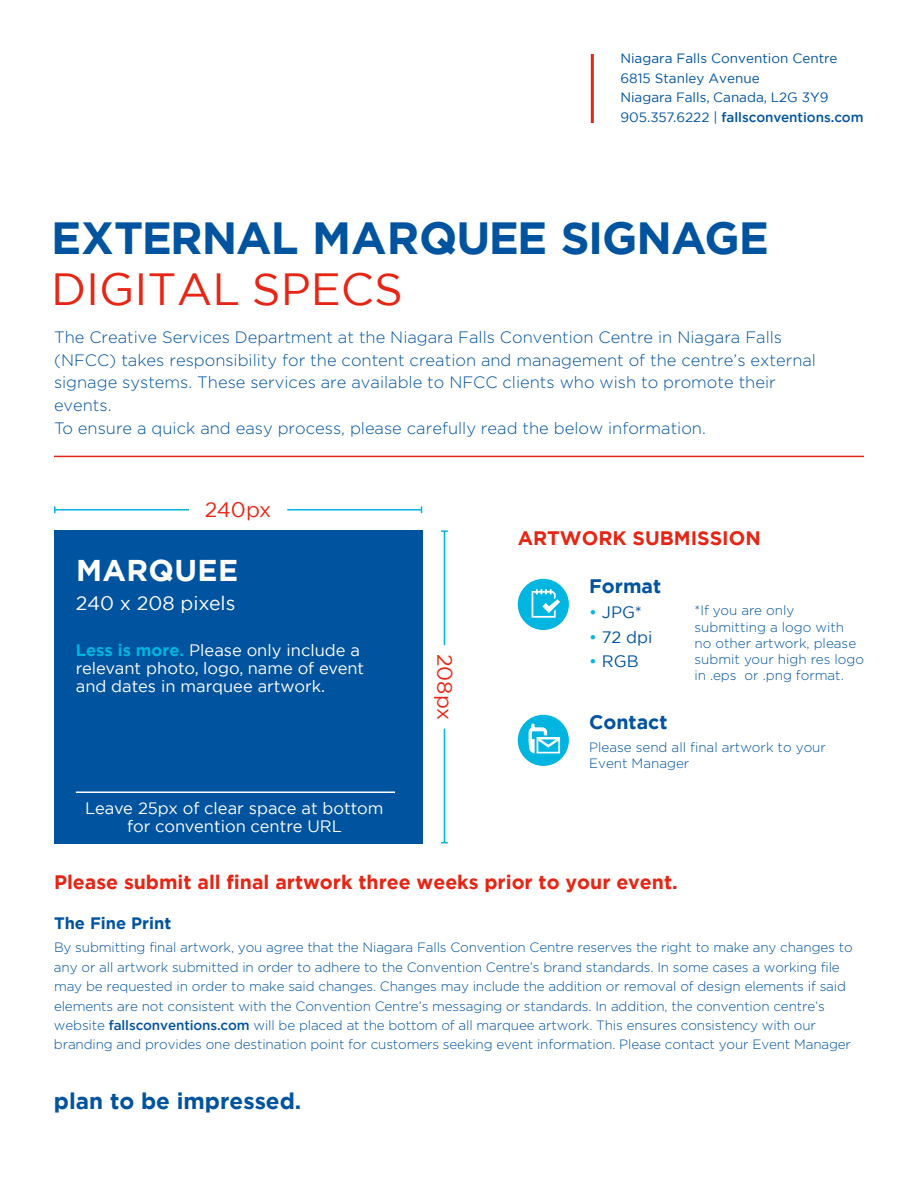
<style>
.page{position:relative;width:918px;height:1188px;background:#fff}
.page>*{position:absolute;margin:0;border:0;box-sizing:border-box;transform-origin:0 0}
.t1{font:700 45px "Gotham";letter-spacing:-.02em;color:#00539f}
.t2{font:45px "Gotham";color:#e62514}
.t3{font:700 30px "Gotham";letter-spacing:.015em;color:#fff}
.t4{font:700 22.5px "Gotham";color:#00539f}
.t5{font:21px "Gotham";color:#e62514}
.t6{font:700 19.5px "Gotham";color:#e62514}
.t7{font:19.5px "Gotham";color:#fff}
.t8{font:700 19.5px "Gotham";color:#00539f}
.t9{font:300 16.5px/22.6px "Gotham";color:#00539f}
.t10{font:16.5px/18px "Gotham";color:#fff;text-align:center}
.t11{font:16.5px "Gotham";color:#00539f}
.t12{font:700 16.5px "Gotham";color:#00539f}
.t13{font:300 13.5px/19.5px "Gotham";letter-spacing:-.01em;color:#00539f}
.t14{font:13.5px/19.5px "Gotham";color:#00539f}
.s1{font-weight:500}
.s2{font-weight:700;color:#00b5e0}
.s3{color:#00b5e0}
</style>
<div class="page">
<hr style="left:591px;top:54px;width:3px;height:69px;background:#e62514">
<div style="left:54px;top:530px;width:368px;height:313px;background:#00539f"></div>
<div style="left:518px;top:579px;width:51px;height:51px;background:#00b5e0;border-radius:50%"></div>
<div style="left:518px;top:715px;width:51px;height:51px;background:#00b5e0;border-radius:50%"></div>
<svg style="left:532px;top:589px;width:28px;height:29px"></svg>
<svg style="left:529px;top:724px;width:31px;height:30px"></svg>
<hr style="left:54px;top:456px;width:810px;height:1px;background:#e62514">
<hr style="left:55px;top:509px;width:134px;height:2px;background:#00b5e0">
<svg style="left:54px;top:506px;width:2px;height:7px"></svg>
<hr style="left:287px;top:509px;width:135px;height:2px;background:#00b5e0">
<hr style="left:444px;top:531px;width:1px;height:114px;background:#00b5e0">
<svg style="left:441px;top:530px;width:7px;height:2px"></svg>
<hr style="left:444px;top:729px;width:1px;height:114px;background:#00b5e0">
<hr style="left:76px;top:791px;width:319px;height:2px;background:#fff">
<p class="t14" style="left:620px;top:48px;width:245px">Niagara Falls Convention Centre<br>6815 Stanley Avenue<br>Niagara Falls, Canada, L2G 3Y9<br>905.357.6222 | <span class="s1">fallsconventions.com</span></p>
<h1 class="t1" style="left:51px;top:212px;width:719px">EXTERNAL MARQUEE SIGNAGE</h1>
<h1 class="t2" style="left:51px;top:260px;width:353px">DIGITAL SPECS</h1>
<p class="t9" style="left:54px;top:326px;width:764px">The Creative Services Department at the Niagara Falls Convention Centre in Niagara Falls (NFCC) takes responsibility for the content creation and management of the centre’s external signage systems. These services are available to NFCC clients who wish to promote their events.<br>To ensure a quick and easy process, please carefully read the below information.</p>
<h3 class="t5" style="left:205px;top:496px;width:68px">240px</h3>
<h2 class="t3" style="left:76px;top:553px;width:164px">MARQUEE</h2>
<h3 class="t7" style="left:76px;top:591px;width:161px">240 x 208 pixels</h3>
<p class="t10" style="left:76px;top:641px;width:290px;text-align:left"><span class="s2">Less is more.</span> Please only include a relevant photo, logo, name of event and dates in marquee artwork.</p>
<p class="t10" style="left:85px;top:799px;width:300px">Leave 25px of clear space at bottom for convention centre URL</p>
<h3 class="t5" style="left:458px;top:654px;width:68px;rotate:90deg">208px</h3>
<h3 class="t6" style="left:518px;top:526px;width:245px">ARTWORK SUBMISSION</h3>
<h3 class="t8" style="left:589px;top:575px;width:74px">Format</h3>
<p class="t11" style="left:589px;top:601px;width:54px"><span class="s3">•</span> JPG*</p>
<p class="t11" style="left:589px;top:626px;width:65px"><span class="s3">•</span> 72 dpi</p>
<p class="t11" style="left:589px;top:651px;width:51px"><span class="s3">•</span> RGB</p>
<p class="t13" style="left:695px;top:602px;width:171px;line-height:16.2px">*If you are only submitting a logo with no other artwork, please submit your high res logo in .eps or .png format.</p>
<h3 class="t8" style="left:589px;top:711px;width:80px">Contact</h3>
<p class="t13" style="left:589px;top:739px;width:238px;line-height:15.8px">Please send all final artwork to your<br>Event Manager</p>
<h3 class="t6" style="left:54px;top:871px;width:625px">Please submit all final artwork three weeks prior to your event.</h3>
<p class="t12" style="left:54px;top:913px;width:119px">The Fine Print</p>
<p class="t13" style="left:54px;top:937px;width:800px">By submitting final artwork, you agree that the Niagara Falls Convention Centre reserves the right to make any changes to any or all artwork submitted in order to adhere to the Convention Centre’s brand standards. In some cases a working file may be requested in order to make said changes. Changes may include the addition or removal of design elements if said elements are not consistent with the Convention Centre’s messaging or standards. In addition, the convention centre’s website <span class="s1">fallsconventions.com</span> will be placed at the bottom of all marquee artwork. This ensures consistency with our branding and provides one destination point for customers seeking event information. Please contact your Event Manager</p>
<h3 class="t4" style="left:54px;top:1088px;width:249px">plan to be impressed.</h3>
</div>
